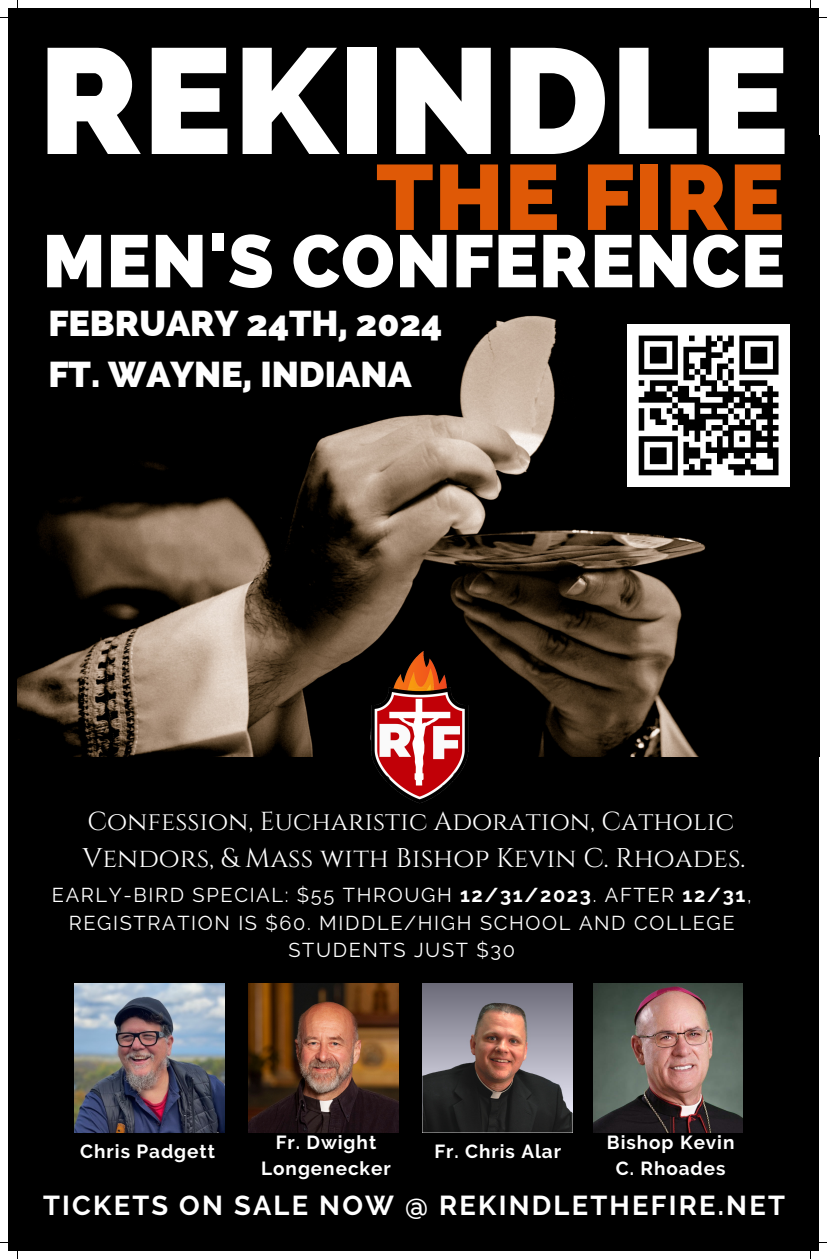
<style>
.page{position:relative;width:827px;height:1259px;background:#fff}
.page>*{position:absolute;margin:0;border:0;box-sizing:border-box;transform-origin:0 0}
.t1{font:800 149.5px "Raleway";letter-spacing:.01em;color:#fff}
.t2{font:800 92.1px "Raleway";letter-spacing:.01em;color:#df5906}
.t3{font:800 73.8px "Raleway";letter-spacing:.01em;color:#fff}
.t4{font:800 36px "Raleway";color:#fff}
.t5{font:800 35.9px "Raleway";color:#fff}
.t6{font:700 27.3px "Raleway";letter-spacing:.08em;color:#fff}
.t7{font:27px "Cinzel";color:#fff}
.t8{font:26px "Cinzel";color:#fff}
.t9{font:20px/27.8px "Raleway";letter-spacing:.08em;color:#fff;text-align:center}
.t10{font:700 18.9px/26.2px "Raleway";letter-spacing:.05em;color:#fff;text-align:center}
.s1{font-weight:700}
</style>
<div class="page">
<div style="left:8px;top:8px;width:810px;height:1242px;background:#000"></div>
<img style="left:17px;top:315px;width:773px;height:441px">
<img style="left:360px;top:641px;width:116px;height:162px">
<img style="left:75px;top:983px;width:149px;height:149px">
<img style="left:249px;top:983px;width:149px;height:149px">
<img style="left:422px;top:983px;width:150px;height:149px">
<img style="left:593px;top:983px;width:149px;height:149px">
<div style="left:627px;top:324px;width:162px;height:162px;background:#fff"></div>
<div style="left:638px;top:335px;width:39px;height:6px;background:#000"></div>
<div style="left:738px;top:335px;width:40px;height:6px;background:#000"></div>
<div style="left:649px;top:346px;width:17px;height:6px;background:#000"></div>
<div style="left:750px;top:346px;width:16px;height:6px;background:#000"></div>
<div style="left:649px;top:352px;width:17px;height:6px;background:#000"></div>
<div style="left:750px;top:352px;width:16px;height:6px;background:#000"></div>
<div style="left:649px;top:358px;width:17px;height:5px;background:#000"></div>
<div style="left:750px;top:358px;width:16px;height:5px;background:#000"></div>
<svg style="left:638px;top:341px;width:6px;height:28px"></svg>
<svg style="left:772px;top:341px;width:6px;height:28px"></svg>
<div style="left:638px;top:369px;width:39px;height:5px;background:#000"></div>
<div style="left:738px;top:369px;width:40px;height:5px;background:#000"></div>
<div style="left:649px;top:380px;width:28px;height:6px;background:#000"></div>
<div style="left:738px;top:380px;width:28px;height:6px;background:#000"></div>
<svg style="left:638px;top:380px;width:17px;height:11px"></svg>
<svg style="left:767px;top:386px;width:5px;height:5px"></svg>
<div style="left:644px;top:391px;width:22px;height:6px;background:#000"></div>
<div style="left:761px;top:391px;width:17px;height:6px;background:#000"></div>
<div style="left:638px;top:397px;width:33px;height:5px;background:#000"></div>
<div style="left:738px;top:397px;width:23px;height:5px;background:#000"></div>
<svg style="left:766px;top:397px;width:6px;height:5px"></svg>
<div style="left:750px;top:402px;width:28px;height:6px;background:#000"></div>
<div style="left:649px;top:408px;width:11px;height:6px;background:#000"></div>
<div style="left:761px;top:408px;width:11px;height:6px;background:#000"></div>
<div style="left:649px;top:414px;width:11px;height:5px;background:#000"></div>
<div style="left:755px;top:414px;width:23px;height:5px;background:#000"></div>
<div style="left:655px;top:419px;width:11px;height:6px;background:#000"></div>
<svg style="left:638px;top:408px;width:6px;height:22px"></svg>
<div style="left:761px;top:425px;width:17px;height:5px;background:#000"></div>
<div style="left:750px;top:430px;width:11px;height:6px;background:#000"></div>
<div style="left:638px;top:436px;width:39px;height:5px;background:#000"></div>
<div style="left:750px;top:436px;width:28px;height:5px;background:#000"></div>
<svg style="left:766px;top:419px;width:6px;height:28px"></svg>
<div style="left:649px;top:447px;width:17px;height:6px;background:#000"></div>
<div style="left:705px;top:447px;width:73px;height:6px;background:#000"></div>
<div style="left:649px;top:453px;width:17px;height:5px;background:#000"></div>
<div style="left:766px;top:453px;width:12px;height:5px;background:#000"></div>
<div style="left:649px;top:458px;width:17px;height:6px;background:#000"></div>
<svg style="left:638px;top:441px;width:6px;height:28px"></svg>
<svg style="left:666px;top:335px;width:89px;height:134px"></svg>
<div style="left:727px;top:464px;width:28px;height:5px;background:#000"></div>
<svg style="left:772px;top:458px;width:6px;height:11px"></svg>
<div style="left:638px;top:469px;width:39px;height:6px;background:#000"></div>
<div style="left:683px;top:469px;width:28px;height:6px;background:#000"></div>
<div style="left:733px;top:469px;width:11px;height:6px;background:#000"></div>
<div style="left:750px;top:469px;width:28px;height:6px;background:#000"></div>
<p class="t1" style="left:38px;top:13px;width:751px">REKINDLE</p>
<p class="t2" style="left:376px;top:143px;width:409px">THE FIRE</p>
<p class="t3" style="left:43px;top:218px;width:743px">MEN'S CONFERENCE</p>
<p class="t5" style="left:48px;top:302px;width:395px">FEBRUARY 24TH, 2024</p>
<p class="t4" style="left:48px;top:353px;width:364px">FT. WAYNE, INDIANA</p>
<p class="t8" style="left:87px;top:804px;width:647px">Confession, Eucharistic Adoration, Catholic</p>
<p class="t7" style="left:82px;top:840px;width:664px">Vendors, &amp; Mass with Bishop Kevin C. Rhoades.</p>
<p class="t9" style="left:52px;top:880px;width:700px">EARLY-BIRD SPECIAL: $55 THROUGH <span class="s1">12/31/2023</span>. AFTER <span class="s1">12/31</span>,<br>REGISTRATION IS $60. MIDDLE/HIGH SCHOOL AND COLLEGE<br>STUDENTS JUST $30</p>
<p class="t10" style="left:261px;top:1128px;width:131px">Fr. Dwight<br>Longenecker</p>
<p class="t10" style="left:80px;top:1137px;width:136px">Chris Padgett</p>
<p class="t10" style="left:434px;top:1137px;width:128px">Fr. Chris Alar</p>
<p class="t10" style="left:606px;top:1128px;width:129px">Bishop Kevin<br>C. Rhoades</p>
<p class="t6" style="left:43px;top:1188px;width:743px">TICKETS ON SALE NOW @ REKINDLETHEFIRE.NET</p>
</div>
